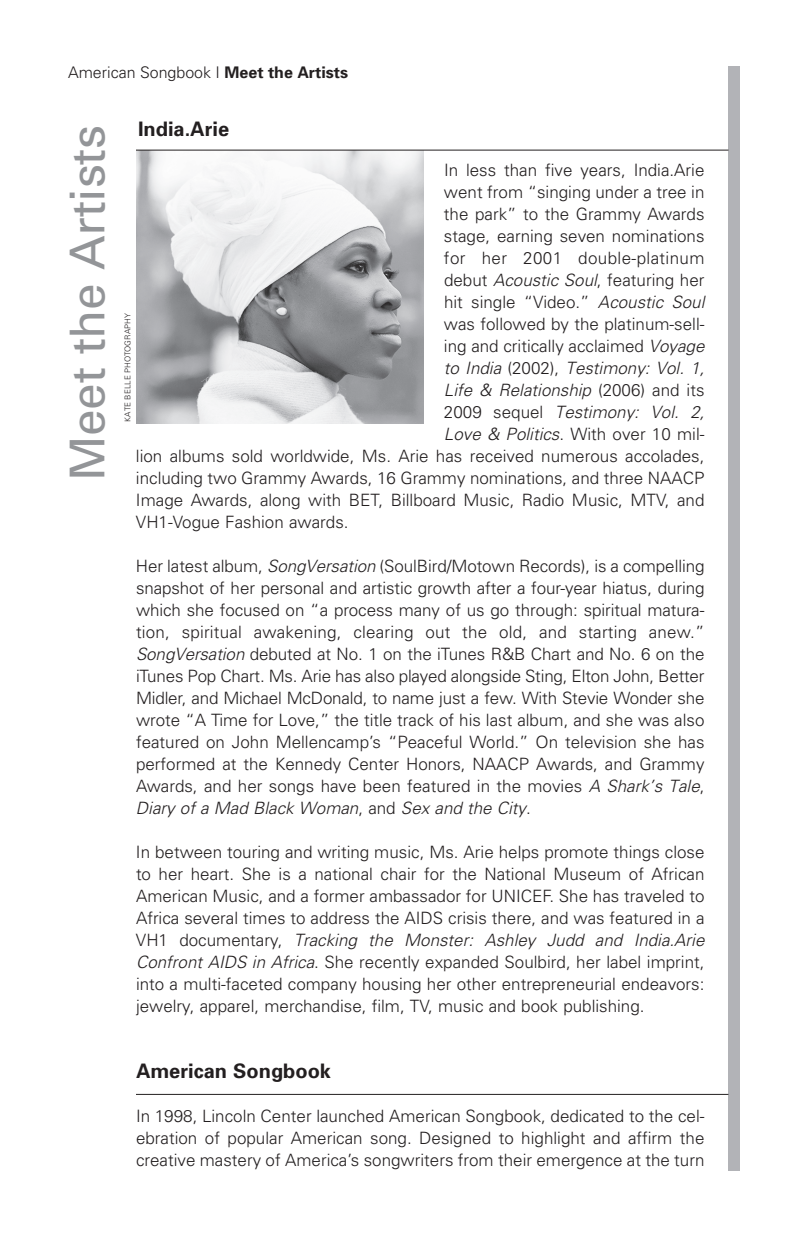
<style>
.page{position:relative;width:810px;height:1260px;background:#fff}
.page>*{position:absolute;margin:0;border:0;box-sizing:border-box;transform-origin:0 0}
.t1{font:48px "Univers";letter-spacing:-.005em;color:#939598}
.t2{font:700 20px "Univers";color:#231f20}
.t3{font:300 17px/22px "Univers";color:#231f20;text-align:justify}
.t4{font:italic 300 17px "Univers";color:#231f20}
.t5{font:300 17px "Univers";letter-spacing:.02em;color:#231f20}
.t6{font:300 16px "Univers";color:#231f20}
.t7{font:300 8px "Univers";color:#231f20}
.s1{font-weight:700}
.s2{font-style:italic}
.s3{font-style:normal}
</style>
<div class="page">
<div style="left:728px;top:66px;width:12px;height:1104px;background:#b2b3b7"></div>
<img style="left:137px;top:151px;width:287px;height:273px">
<hr style="left:136px;top:150px;width:592px;height:1px;background:#231f20">
<hr style="left:136px;top:1094px;width:592px;height:1px;background:#231f20">
<p class="t6" style="left:68px;top:66px;width:282px">American Songbook I <span class="s1">Meet the Artists</span></p>
<h1 class="t1" style="left:70px;top:481px;width:357px;rotate:-90deg">Meet the Artists</h1>
<p class="t2" style="left:138px;top:122px;width:93px">India.Arie</p>
<p class="t3" style="left:444px;top:161px;width:262px">In less than five years, India.Arie</p>
<p class="t3" style="left:444px;top:183px;width:262px">went from “singing under a tree in</p>
<p class="t3" style="left:444px;top:205px;width:262px">the park” to the Grammy Awards</p>
<p class="t3" style="left:444px;top:227px;width:262px">stage, earning seven nominations</p>
<p class="t5" style="left:444px;top:252px;width:262px">for her 2001 double-platinum</p>
<p class="t3" style="left:444px;top:271px;width:262px">debut <span class="s2">Acoustic Soul</span>, featuring her</p>
<p class="t3" style="left:444px;top:293px;width:262px">hit single “Video.” <span class="s2">Acoustic Soul</span></p>
<p class="t3" style="left:444px;top:315px;width:262px">was followed by the platinum-sell-</p>
<p class="t3" style="left:444px;top:337px;width:262px">ing and critically acclaimed <span class="s2">Voyage</span></p>
<p class="t4" style="left:444px;top:362px;width:262px">to India <span class="s3">(2002),</span> Testimony: Vol. 1,</p>
<p class="t4" style="left:444px;top:384px;width:262px">Life &amp; Relationship <span class="s3">(2006) and its</span></p>
<p class="t4" style="left:444px;top:406px;width:262px"><span class="s3">2009 sequel</span> Testimony: Vol. 2,</p>
<p class="t3" style="left:444px;top:425px;width:262px"><span class="s2">Love &amp; Politics</span>. With over 10 mil-</p>
<p class="t3" style="left:136px;top:447px;width:570px">lion albums sold worldwide, Ms. Arie has received numerous accolades,</p>
<p class="t3" style="left:136px;top:469px;width:570px">including two Grammy Awards, 16 Grammy nominations, and three NAACP</p>
<p class="t3" style="left:136px;top:491px;width:570px">Image Awards, along with BET, Billboard Music, Radio Music, MTV, and</p>
<p class="t3" style="left:136px;top:513px;width:214px">VH1-Vogue Fashion awards.</p>
<p class="t3" style="left:136px;top:557px;width:570px">Her latest album, <span class="s2">SongVersation</span> (SoulBird/Motown Records), is a compelling snapshot of her personal and artistic growth after a four-year hiatus, during which she focused on “a process many of us go through: spiritual matura&shy;tion, spiritual awakening, clearing out the old, and starting anew.” <span class="s2">SongVersation</span> debuted at No. 1 on the iTunes R&amp;B Chart and No. 6 on the iTunes Pop Chart. Ms. Arie has also played alongside Sting, Elton John, Better Midler, and Michael McDonald, to name just a few. With Stevie Wonder she wrote “A Time for Love,” the title track of his last album, and she was also featured on John Mellencamp’s “Peaceful World.” On television she has performed at the Kennedy Center Honors, NAACP Awards, and Grammy Awards, and her songs have been featured in the movies <span class="s2">A Shark’s Tale</span>, <span class="s2">Diary of a Mad Black Woman</span>, and <span class="s2">Sex and the City</span>.</p>
<p class="t3" style="left:136px;top:843px;width:570px">In between touring and writing music, Ms. Arie helps promote things close to her heart. She is a national chair for the National Museum of African American Music, and a former ambassador for UNICEF. She has traveled to Africa several times to address the AIDS crisis there, and was featured in a VH1 documentary, <span class="s2">Tracking the Monster: Ashley Judd and India.Arie Confront AIDS in Africa</span>. She recently expanded Soulbird, her label imprint, into a multi-faceted company housing her other entrepreneurial endeavors: jewelry, apparel, merchandise, film, TV, music and book publishing.</p>
<p class="t7" style="left:125px;top:422px;width:110px;rotate:-90deg">KATE BELLE PHOTOGRAPHY</p>
<p class="t2" style="left:136px;top:1064px;width:197px">American Songbook</p>
<p class="t3" style="left:136px;top:1107px;width:570px">In 1998, Lincoln Center launched American Songbook, dedicated to the cel&shy;ebration of popular American song. Designed to highlight and affirm the creative mastery of America’s songwriters from their emergence at the turn</p>
</div>
